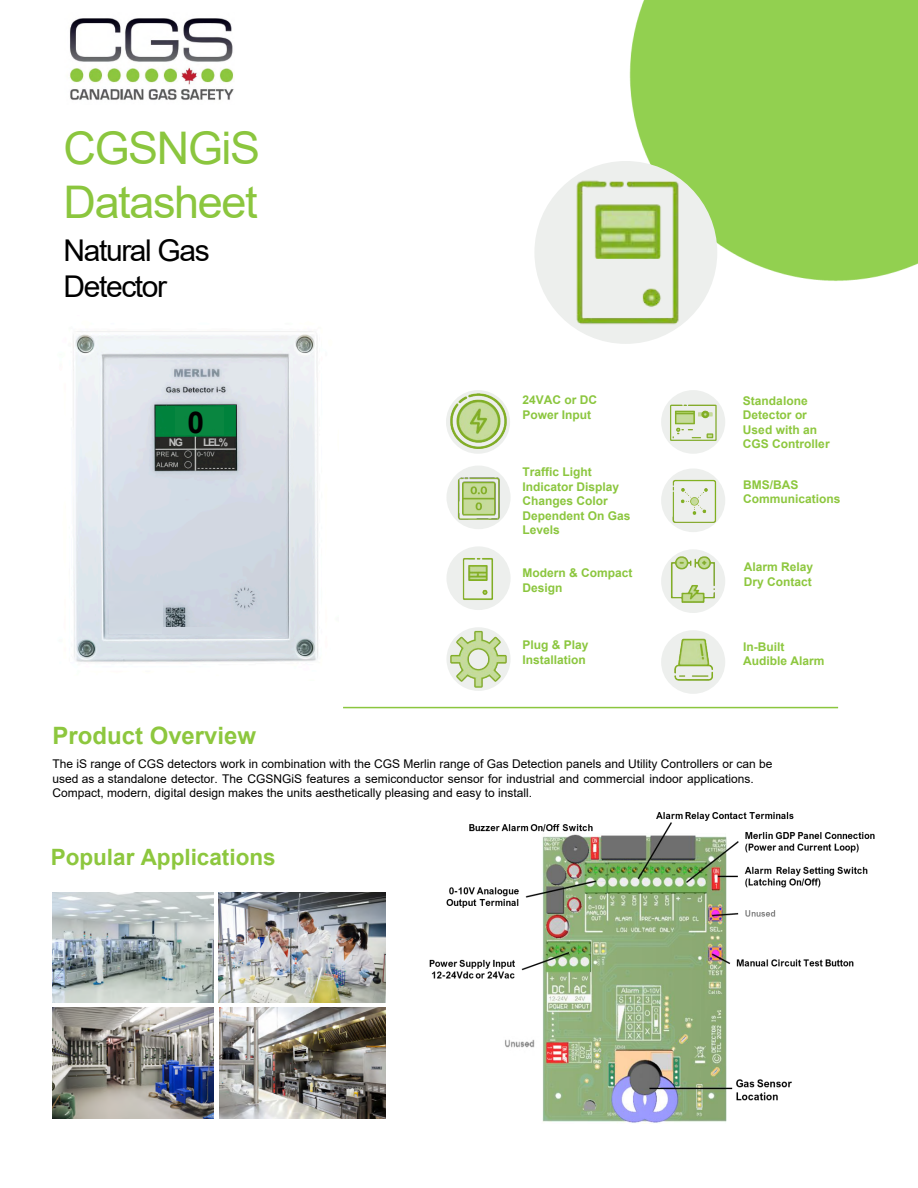
<style>
.page{position:relative;width:918px;height:1188px;background:#fff}
.page>*{position:absolute;margin:0;border:0;box-sizing:border-box;transform-origin:0 0}
.t1{font:45px/54px "Arial";letter-spacing:-.03em;color:#8bc63e}
.t2{font:30px/36px "Arial";letter-spacing:-.045em;color:#000}
.t3{font:700 30px "Arial";color:#000}
.t4{font:700 24px "Arial";color:#8dc73e}
.t5{font:700 22.5px "Arial";color:#8dc73e}
.t6{font:12px/14.4px "Arial";color:#000}
.t7{font:700 12px/14.4px "Arial";color:#8bc63e}
.t8{font:700 12px/14.4px "Arial";color:#8dc73e}
.t9{font:700 12px "Arial";color:#8dc73e}
.t10{font:700 10.5px "Arial";color:#bfbfbf}
.s1{font-style:inherit}
</style>
<div class="page">
<img style="left:73px;top:331px;width:245px;height:331px">
<div style="left:629px;top:0;width:289px;height:281px;background:#92d050"></div>
<hr style="left:343px;top:707px;width:495px;height:1px;background:#8bc63e">
<div style="left:109px;top:592px;width:54px;height:42px;background:#cfd6e1"></div>
<img style="left:162px;top:627px;width:59px;height:7px">
<img style="left:175px;top:408px;width:49px;height:26px">
<img style="left:160px;top:438px;width:32px;height:9px">
<img style="left:197px;top:438px;width:36px;height:10px">
<div style="left:446px;top:546px;width:65px;height:64px;background:#edefed;border-radius:50%"></div>
<div style="left:446px;top:466px;width:65px;height:63px;background:#edefed;border-radius:50%"></div>
<div style="left:661px;top:469px;width:64px;height:63px;background:#edefed;border-radius:50%"></div>
<div style="left:661px;top:390px;width:64px;height:64px;background:#edefed;border-radius:50%"></div>
<img style="left:455px;top:477px;width:49px;height:45px">
<img style="left:665px;top:471px;width:59px;height:59px">
<img style="left:462px;top:558px;width:31px;height:42px">
<img style="left:447px;top:627px;width:64px;height:64px">
<img style="left:661px;top:549px;width:64px;height:63px">
<img style="left:662px;top:630px;width:63px;height:63px">
<img style="left:668px;top:397px;width:49px;height:52px">
<img style="left:534px;top:153px;width:194px;height:191px">
<img style="left:446px;top:390px;width:64px;height:64px">
<img style="left:429px;top:812px;width:446px;height:311px">
<img style="left:70px;top:18px;width:164px;height:82px">
<img style="left:219px;top:1008px;width:167px;height:111px">
<img style="left:219px;top:893px;width:167px;height:109px">
<img style="left:53px;top:1008px;width:160px;height:110px">
<img style="left:53px;top:892px;width:160px;height:110px">
<p class="t1" style="left:64px;top:121px;width:198px">CGSNGiS<br>Datasheet</p>
<p class="t2" style="left:64px;top:232px;width:148px">Natural Gas<br>Detector</p>
<h2 class="t3" style="left:187px;top:401px;width:18px">0</h2>
<p class="t10" style="left:169px;top:435px;width:16px">NG</p>
<p class="t10" style="left:203px;top:435px;width:26px">LEL%</p>
<p class="t7" style="left:523px;top:393px;width:76px">24VAC or DC<br>Power Input</p>
<p class="t7" style="left:523px;top:465px;width:110px">Traffic Light<br>Indicator Display<br>Changes Color<br>Dependent On Gas<br>Levels</p>
<p class="t7" style="left:523px;top:566px;width:112px">Modern <span class="s1">&amp;</span> Compact<br>Design</p>
<p class="t7" style="left:523px;top:638px;width:68px">Plug &amp; Play<br>Installation</p>
<p class="t8" style="left:743px;top:394px;width:88px">Standalone<br>Detector or<br>Used with an<br><span class="s1">C</span>GS Controller</p>
<p class="t9" style="left:743px;top:476px;width:57px">BMS/BAS</p>
<p class="t8" style="left:743px;top:492px;width:99px">Communications</p>
<p class="t8" style="left:744px;top:560px;width:71px"><span class="s1">Alarm</span> Relay<br>Dry Contact</p>
<p class="t8" style="left:743px;top:640px;width:83px">In-Built<br>Audible Alarm</p>
<h3 class="t4" style="left:53px;top:719px;width:205px">Product Overview</h3>
<p class="t6" style="left:53px;top:757px;width:721px">The iS range of CGS detectors work in combination with the CGS Merlin range of Gas Detection panels and Utility Controllers or can be used as a standalone detector. The CGSNGiS features a semiconductor sensor for industrial and commercial indoor applications.<br>Compact, modern, digital design makes the units aesthetically pleasing and easy to install.</p>
<h3 class="t5" style="left:51px;top:841px;width:227px">Popular Applications</h3>
</div>
